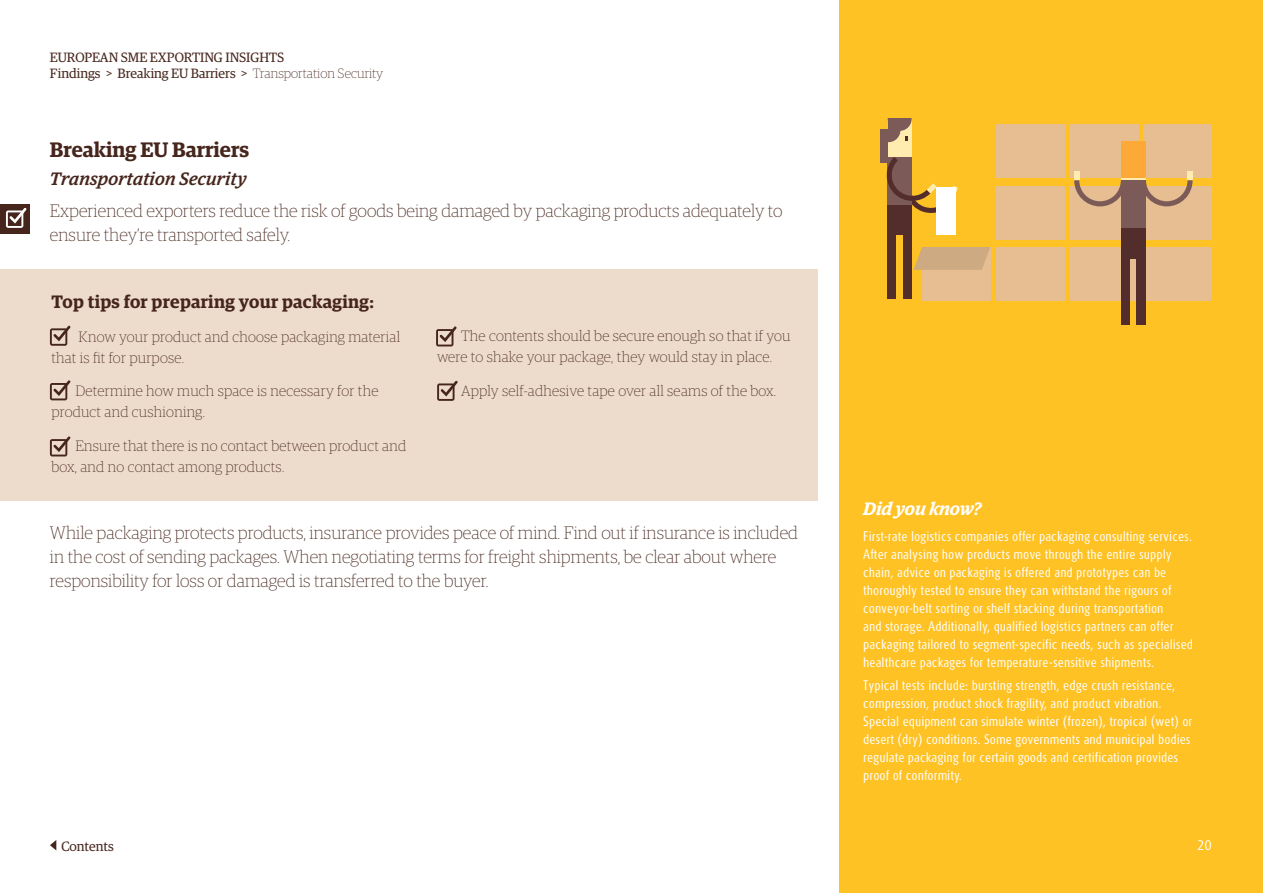
<style>
.page{position:relative;width:1263px;height:893px;background:#fff}
.page>*{position:absolute;margin:0;border:0;box-sizing:border-box;transform-origin:0 0}
.t1{font:600 21px "Guardian Egyp";color:#46261c}
.t2{font:100 18px/24px "Guardian Egyp";color:#46261c}
.t3{font:600 18px "Guardian Egyp";letter-spacing:.015em;color:#46261c}
.t4{font:italic 500 18px "Guardian Egyp";letter-spacing:.015em;color:#46261c}
.t5{font:italic 600 18px "Guardian Egyp";color:#fff}
.t6{font:100 15px/21px "Guardian Egyp";letter-spacing:.015em;color:#46261c}
.t7{font:condensed 13.5px/18px "UPS Sans";color:#fff}
.t8{font:13.5px/16.2px "Guardian Egyp";color:#46261c}
.t9{font:13.5px "UPS Sans";color:#fff}
.s1{font-weight:100}
</style>
<div class="page">
<svg style="left:50px;top:840px;width:6px;height:10px"></svg>
<div style="left:839px;top:0;width:424px;height:893px;background:#ffc224"></div>
<div style="left:0;top:269px;width:818px;height:232px;background:#eddccc"></div>
<div style="left:0;top:204px;width:30px;height:30px;background:#46261c"></div>
<svg style="left:6px;top:208px;width:21px;height:20px"></svg>
<svg style="left:50px;top:326px;width:21px;height:20px"></svg>
<svg style="left:436px;top:326px;width:21px;height:20px"></svg>
<svg style="left:437px;top:381px;width:21px;height:20px"></svg>
<svg style="left:50px;top:436px;width:21px;height:20px"></svg>
<svg style="left:50px;top:380px;width:21px;height:20px"></svg>
<div style="left:1144px;top:247px;width:68px;height:54px;background:#e6be91"></div>
<div style="left:1070px;top:247px;width:68px;height:54px;background:#e6be91"></div>
<div style="left:996px;top:247px;width:68px;height:54px;background:#e6be91"></div>
<div style="left:922px;top:247px;width:68px;height:54px;background:#e6be91"></div>
<svg style="left:913px;top:247px;width:77px;height:23px;background:#d1ac7c"></svg>
<div style="left:1144px;top:186px;width:68px;height:53px;background:#e6be91"></div>
<div style="left:1070px;top:186px;width:68px;height:53px;background:#e6be91"></div>
<div style="left:996px;top:186px;width:68px;height:53px;background:#e6be91"></div>
<div style="left:1144px;top:124px;width:68px;height:54px;background:#e6be91"></div>
<div style="left:1070px;top:124px;width:68px;height:54px;background:#e6be91"></div>
<div style="left:996px;top:124px;width:68px;height:54px;background:#e6be91"></div>
<div style="left:887px;top:118px;width:25px;height:117px;background:#ffecae"></div>
<div style="left:887px;top:205px;width:25px;height:30px;background:#532d2c"></div>
<div style="left:887px;top:235px;width:9px;height:64px;background:#532d2c"></div>
<div style="left:903px;top:235px;width:9px;height:64px;background:#532d2c"></div>
<svg style="left:888px;top:118px;width:24px;height:24px"></svg>
<svg style="left:886px;top:157px;width:72px;height:59px"></svg>
<div style="left:937px;top:187px;width:19px;height:48px;background:#fff"></div>
<div style="left:880px;top:129px;width:8px;height:34px;background:#7b5a57"></div>
<svg style="left:1145px;top:180px;width:47px;height:26px"></svg>
<svg style="left:1074px;top:180px;width:47px;height:26px"></svg>
<div style="left:1074px;top:171px;width:5px;height:9px;background:#ffecae"></div>
<div style="left:1121px;top:141px;width:24px;height:118px;background:linear-gradient(to right,#ffecae,#ffecae)"></div>
<div style="left:1121px;top:141px;width:24px;height:37px;background:#fda937"></div>
<div style="left:1121px;top:181px;width:24px;height:78px;background:#7b5a57"></div>
<div style="left:1121px;top:229px;width:24px;height:30px;background:#532d2c"></div>
<div style="left:1121px;top:259px;width:9px;height:66px;background:#532d2c"></div>
<div style="left:1136px;top:259px;width:9px;height:66px;background:#532d2c"></div>
<div style="left:1187px;top:171px;width:5px;height:9px;background:#ffecae"></div>
<p class="t8" style="left:50px;top:48px;width:335px">EUROPEAN SME EXPORTING INSIGHTS<br>Findings &gt; Breaking EU Barriers &gt; <span class="s1">Transportation Security</span></p>
<h1 class="t1" style="left:50px;top:134px;width:201px">Breaking EU Barriers</h1>
<h2 class="t4" style="left:50px;top:166px;width:198px">Transportation Security</h2>
<h2 class="t2" style="left:50px;top:198px;width:734px">Experienced exporters reduce the risk of goods being damaged by packaging products adequately to ensure they’re transported safely.</h2>
<h2 class="t3" style="left:51px;top:288px;width:324px">Top tips for preparing your packaging:</h2>
<p class="t6" style="left:51px;top:325px;width:350px;text-indent:27px">Know your product and choose packaging material that is fit for purpose.</p>
<p class="t6" style="left:51px;top:380px;width:329px;text-indent:24px">Determine how much space is necessary for the product and cushioning.</p>
<p class="t6" style="left:51px;top:435px;width:356px;text-indent:24px">Ensure that there is no contact between product and box, and no contact among products.</p>
<p class="t6" style="left:437px;top:325px;width:355px;text-indent:24px">The contents should be secure enough so that if you were to shake your package, they would stay in place.</p>
<p class="t6" style="left:461px;top:380px;width:317px">Apply self-adhesive tape over all seams of the box.</p>
<p class="t2" style="left:50px;top:520px;width:750px">While packaging protects products, insurance provides peace of mind. Find out if insurance is included in the cost of sending packages. When negotiating terms for freight shipments, be clear about where responsibility for loss or damaged is transferred to the buyer.</p>
<p class="t8" style="left:61px;top:837px;width:54px">Contents</p>
<h2 class="t5" style="left:863px;top:495px;width:120px">Did you know?</h2>
<p class="t7" style="left:863px;top:528px;width:331px">First-rate logistics companies offer packaging consulting services.<br>After analysing how products move through the entire supply chain, advice on packaging is offered and prototypes can be thoroughly tested to ensure they can withstand the rigours of conveyor-belt sorting or shelf stacking during transportation<br>and storage. Additionally, qualified logistics partners can offer packaging tailored to segment-specific needs, such as specialised healthcare packages for temperature-sensitive shipments.</p>
<p class="t7" style="left:863px;top:676px;width:331px">Typical tests include: bursting strength, edge crush resistance, compression, product shock fragility, and product vibration.<br>Special equipment can simulate winter (frozen), tropical (wet) or desert (dry) conditions. Some governments and municipal bodies regulate packaging for certain goods and certification provides proof of conformity.</p>
<p class="t9" style="left:1197px;top:837px;width:16px">20</p>
</div>
